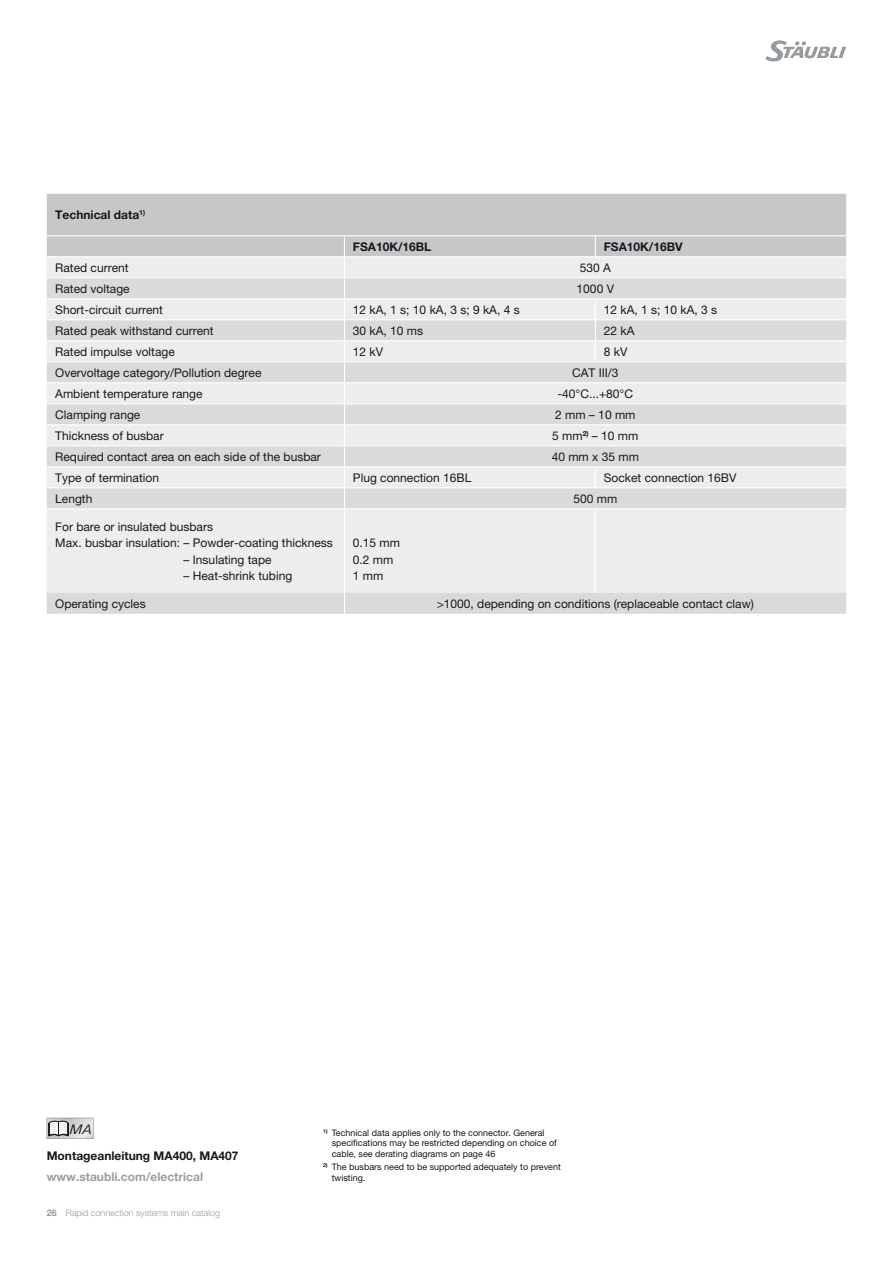
<style>
.page{position:relative;width:893px;height:1263px;background:#fff}
.page>*{position:absolute;margin:0;border:0;box-sizing:border-box;transform-origin:0 0}
.t1{font:italic 13.2px "Linotype Univers 431";color:#1a171c}
.Table_Body_neutral{font:12px/16.5px "Helvetica Neue LTW1 G";color:#1a171c}
.Assembly_instructions_neutral{font:700 12px/21px "Helvetica Neue LTW1 G";color:#1a171c}
.Table_Header_neutral{font:700 12px "Helvetica Neue LTW1 G";color:#1a171c}
.Footer_Inside_EN{font:9px/10.5px "Helvetica Neue LTW1 G";color:#1a171c}
.t2{font:300 9px "Helvetica Neue LTW1 G";color:#969b9f}
.s1{color:#9c9e9f}
.s2{font-weight:700}
</style>
<div class="page">
<svg style="left:765px;top:40px;width:81px;height:22px"></svg>
<div style="left:47px;top:194px;width:799px;height:62px;background:#c6c7c8"></div>
<div style="left:47px;top:257px;width:799px;height:20px;background:#eceded"></div>
<svg style="left:47px;top:278px;width:799px;height:336px;background:#e4e5e5"></svg>
<hr style="left:47px;top:235px;width:297px;height:1px;background:#fff">
<hr style="left:344px;top:235px;width:251px;height:1px;background:#fff">
<hr style="left:595px;top:235px;width:251px;height:1px;background:#fff">
<hr style="left:47px;top:298px;width:297px;height:1px;background:#fff">
<hr style="left:344px;top:298px;width:251px;height:1px;background:#fff">
<hr style="left:595px;top:298px;width:251px;height:1px;background:#fff">
<hr style="left:47px;top:319px;width:297px;height:1px;background:#fff">
<hr style="left:344px;top:319px;width:251px;height:1px;background:#fff">
<hr style="left:595px;top:319px;width:251px;height:1px;background:#fff">
<hr style="left:47px;top:340px;width:297px;height:1px;background:#fff">
<hr style="left:344px;top:340px;width:251px;height:1px;background:#fff">
<hr style="left:595px;top:340px;width:251px;height:1px;background:#fff">
<hr style="left:47px;top:361px;width:297px;height:1px;background:#fff">
<hr style="left:344px;top:361px;width:251px;height:1px;background:#fff">
<hr style="left:595px;top:361px;width:251px;height:1px;background:#fff">
<hr style="left:47px;top:382px;width:297px;height:1px;background:#fff">
<hr style="left:344px;top:382px;width:251px;height:1px;background:#fff">
<hr style="left:595px;top:382px;width:251px;height:1px;background:#fff">
<hr style="left:47px;top:403px;width:297px;height:1px;background:#fff">
<hr style="left:344px;top:403px;width:251px;height:1px;background:#fff">
<hr style="left:595px;top:403px;width:251px;height:1px;background:#fff">
<hr style="left:47px;top:424px;width:297px;height:1px;background:#fff">
<hr style="left:344px;top:424px;width:251px;height:1px;background:#fff">
<hr style="left:595px;top:424px;width:251px;height:1px;background:#fff">
<hr style="left:47px;top:445px;width:297px;height:1px;background:#fff">
<hr style="left:344px;top:445px;width:251px;height:1px;background:#fff">
<hr style="left:595px;top:445px;width:251px;height:1px;background:#fff">
<hr style="left:47px;top:466px;width:297px;height:1px;background:#fff">
<hr style="left:344px;top:466px;width:251px;height:1px;background:#fff">
<hr style="left:595px;top:466px;width:251px;height:1px;background:#fff">
<hr style="left:47px;top:487px;width:297px;height:1px;background:#fff">
<hr style="left:344px;top:487px;width:251px;height:1px;background:#fff">
<svg style="left:344px;top:236px;width:1px;height:272px"></svg>
<hr style="left:595px;top:487px;width:251px;height:1px;background:#fff">
<hr style="left:47px;top:508px;width:297px;height:1px;background:#fff">
<hr style="left:344px;top:508px;width:251px;height:1px;background:#fff">
<hr style="left:344px;top:509px;width:1px;height:84px;background:#fff">
<hr style="left:595px;top:508px;width:251px;height:1px;background:#fff">
<svg style="left:344px;top:593px;width:1px;height:21px"></svg>
<svg style="left:595px;top:236px;width:1px;height:20px"></svg>
<svg style="left:595px;top:299px;width:1px;height:62px"></svg>
<svg style="left:595px;top:467px;width:1px;height:20px"></svg>
<hr style="left:595px;top:509px;width:1px;height:84px;background:#fff">
<svg style="left:47px;top:1118px;width:47px;height:21px"></svg>
<p class="Table_Header_neutral" style="left:55px;top:207px;width:91px">Technical data<sup>1)</sup></p>
<p class="Table_Header_neutral" style="left:353px;top:239px;width:80px">FSA10K/16BL</p>
<p class="Table_Header_neutral" style="left:604px;top:239px;width:80px">FSA10K/16BV</p>
<p class="Table_Body_neutral" style="left:55px;top:259px;width:75px">Rated current</p>
<p class="Table_Body_neutral" style="left:580px;top:259px;width:33px">530 A</p>
<p class="Table_Body_neutral" style="left:55px;top:280px;width:76px">Rated voltage</p>
<p class="Table_Body_neutral" style="left:577px;top:280px;width:39px">1000 V</p>
<p class="Table_Body_neutral" style="left:55px;top:301px;width:109px">Short-circuit current</p>
<p class="Table_Body_neutral" style="left:353px;top:301px;width:168px">12 kA, 1 s; 10 kA, 3 s; 9 kA, 4 s</p>
<p class="Table_Body_neutral" style="left:604px;top:301px;width:115px">12 kA, 1 s; 10 kA, 3 s</p>
<p class="Table_Body_neutral" style="left:55px;top:322px;width:160px">Rated peak withstand current</p>
<p class="Table_Body_neutral" style="left:353px;top:322px;width:72px">30 kA, 10 ms</p>
<p class="Table_Body_neutral" style="left:604px;top:322px;width:32px">22 kA</p>
<p class="Table_Body_neutral" style="left:55px;top:343px;width:121px">Rated impulse voltage</p>
<p class="Table_Body_neutral" style="left:353px;top:343px;width:32px">12 kV</p>
<p class="Table_Body_neutral" style="left:604px;top:343px;width:25px">8 kV</p>
<p class="Table_Body_neutral" style="left:55px;top:364px;width:208px">Overvoltage category/Pollution degree</p>
<p class="Table_Body_neutral" style="left:572px;top:364px;width:48px">CAT III/3</p>
<p class="Table_Body_neutral" style="left:55px;top:385px;width:149px">Ambient temperature range</p>
<p class="Table_Body_neutral" style="left:558px;top:385px;width:77px">-40°C...+80°C</p>
<p class="Table_Body_neutral" style="left:55px;top:406px;width:87px">Clamping range</p>
<p class="Table_Body_neutral" style="left:555px;top:406px;width:82px">2 mm – 10 mm</p>
<p class="Table_Body_neutral" style="left:55px;top:427px;width:110px">Thickness of busbar</p>
<p class="Table_Body_neutral" style="left:552px;top:427px;width:88px">5 mm<sup>2)</sup> – 10 mm</p>
<p class="Table_Body_neutral" style="left:55px;top:448px;width:267px">Required contact area on each side of the busbar</p>
<p class="Table_Body_neutral" style="left:552px;top:448px;width:89px">40 mm x 35 mm</p>
<p class="Table_Body_neutral" style="left:55px;top:469px;width:105px">Type of termination</p>
<p class="Table_Body_neutral" style="left:353px;top:469px;width:120px">Plug connection 16BL</p>
<p class="Table_Body_neutral" style="left:604px;top:469px;width:134px">Socket connection 16BV</p>
<p class="Table_Body_neutral" style="left:55px;top:490px;width:39px">Length</p>
<p class="Table_Body_neutral" style="left:573px;top:490px;width:45px">500 mm</p>
<p class="Table_Body_neutral" style="left:55px;top:518px;width:279px">For bare or insulated busbars<br>Max. busbar insulation: – Powder-coating thickness</p>
<p class="Table_Body_neutral" style="left:184px;top:551px;width:90px">– Insulating tape</p>
<p class="Table_Body_neutral" style="left:184px;top:567px;width:110px">– Heat-shrink tubing</p>
<p class="Table_Body_neutral" style="left:353px;top:534px;width:49px">0.15 mm<br>0.2 mm<br>1 mm</p>
<p class="Table_Body_neutral" style="left:55px;top:595px;width:92px">Operating cycles</p>
<p class="Table_Body_neutral" style="left:437px;top:595px;width:319px">&gt;1000, depending on conditions (replaceable contact claw)</p>
<p class="t1" style="left:70px;top:1122px;width:24px">MA</p>
<p class="Assembly_instructions_neutral" style="left:47px;top:1145px;width:193px">Montageanleitung MA400, MA407 <span class="s1">www.staubli.com/electrical</span></p>
<p class="t2" style="left:47px;top:1207px;width:175px"><span class="s2">26</span> Rapid connection systems main catalog</p>
<p class="Footer_Inside_EN" style="left:332px;top:1127px;width:227px;text-indent:-9px"><sup>1)</sup> Technical data applies only to the connector. General specifications may be restricted depending on choice of cable, see derating diagrams on page 46</p>
<p class="Footer_Inside_EN" style="left:332px;top:1162px;width:231px;text-indent:-9px"><sup>2)</sup> The busbars need to be supported adequately to prevent twisting.</p>
</div>
